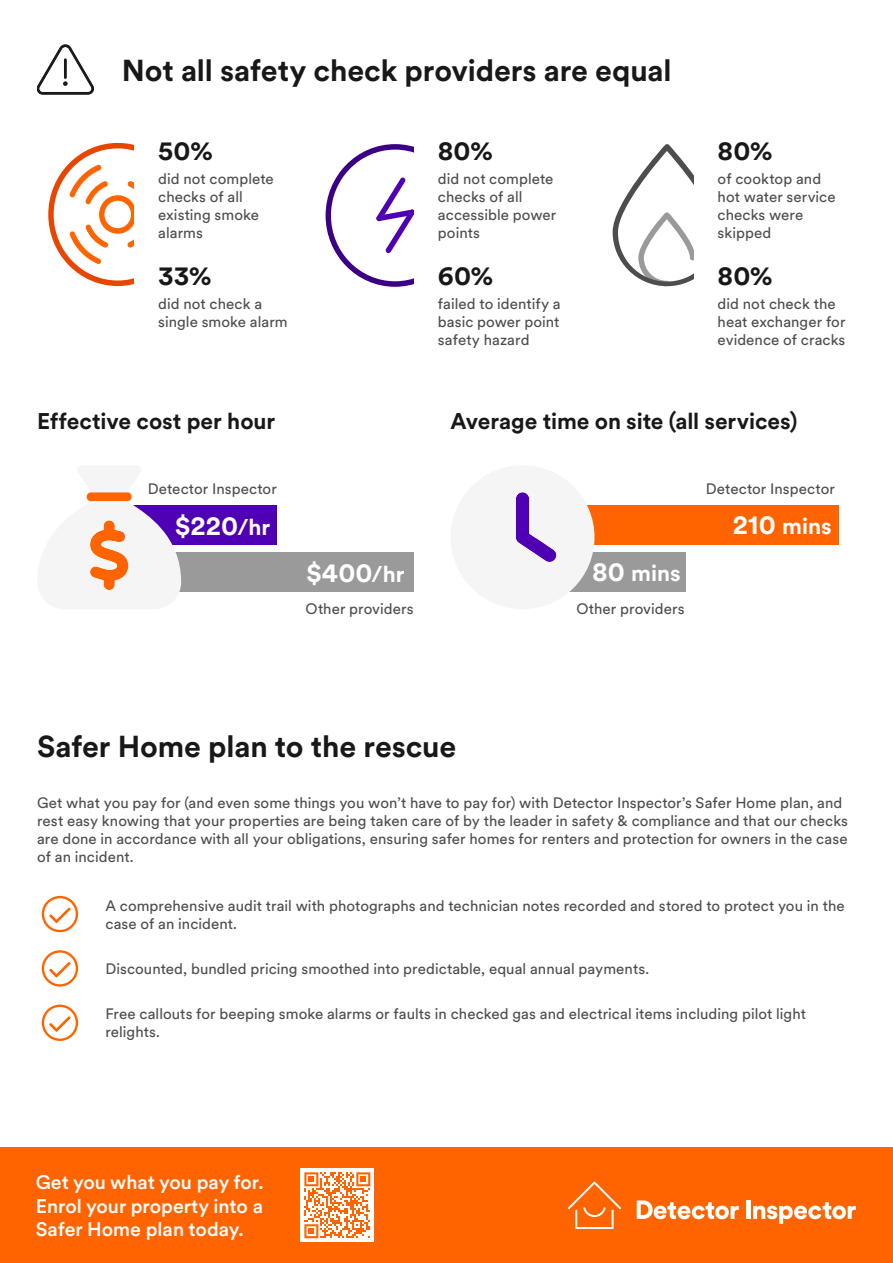
<style>
.page{position:relative;width:893px;height:1263px;background:#fff}
.page>*{position:absolute;margin:0;border:0;box-sizing:border-box;transform-origin:0 0}
.t1{font:700 30px "Circular XX";letter-spacing:-.005em;color:#181818}
.t2{font:700 27px "Circular XX";color:#181818}
.t3{font:700 27px "Circular XX";letter-spacing:.005em;color:#fff}
.t4{font:700 22.5px "Circular XX";letter-spacing:-.005em;color:#181818}
.t5{font:700 22.5px "Circular XX";letter-spacing:-.005em;color:#fff}
.t6{font:500 19.5px/23.4px "Circular XX";color:#fff;text-align:justify}
.t7{font:15px/18px "Circular XX";letter-spacing:.005em;color:#4d4d4d}
.s1{font-size:22.5px}
.s2{font-size:27px}
</style>
<div class="page">
<div style="left:122px;top:505px;width:155px;height:40px;background:#5000b4"></div>
<div style="left:122px;top:553px;width:292px;height:39px;background:#9a9a9a"></div>
<div style="left:0;top:1147px;width:893px;height:116px;background:#ff6400"></div>
<div style="left:300px;top:1168px;width:74px;height:74px;background:#fff"></div>
<svg style="left:304px;top:1172px;width:66px;height:66px"></svg>
<div style="left:535px;top:552px;width:151px;height:39px;background:#9a9a9a"></div>
<div style="left:536px;top:506px;width:302px;height:39px;background:#ff6400"></div>
<svg style="left:86px;top:492px;width:95px;height:100px"></svg>
<svg style="left:515px;top:492px;width:79px;height:100px"></svg>
<svg style="left:42px;top:1004px;width:36px;height:37px"></svg>
<svg style="left:42px;top:950px;width:36px;height:36px"></svg>
<svg style="left:42px;top:896px;width:36px;height:36px"></svg>
<svg style="left:48px;top:143px;width:86px;height:143px"></svg>
<svg style="left:326px;top:144px;width:88px;height:143px"></svg>
<svg style="left:613px;top:144px;width:80px;height:142px"></svg>
<svg style="left:637px;top:1200px;width:102px;height:19px"></svg>
<hr style="left:746px;top:1200px;width:4px;height:19px;background:#fff">
<svg style="left:753px;top:1202px;width:103px;height:22px"></svg>
<svg style="left:568px;top:1181px;width:53px;height:48px"></svg>
<svg style="left:37px;top:45px;width:57px;height:49px"></svg>
<h1 class="t1" style="left:122px;top:56px;width:551px">Not all safety check providers are equal</h1>
<h2 class="t2" style="left:158px;top:138px;width:56px">50%</h2>
<h2 class="t2" style="left:438px;top:138px;width:56px">80%</h2>
<h2 class="t2" style="left:718px;top:138px;width:56px">80%</h2>
<p class="t7" style="left:158px;top:171px;width:117px">did not complete checks of all existing smoke alarms</p>
<p class="t7" style="left:438px;top:171px;width:120px">did not complete checks of all accessible power points</p>
<p class="t7" style="left:718px;top:171px;width:120px">of cooktop and hot water service checks were skipped</p>
<h2 class="t2" style="left:158px;top:263px;width:55px">33%</h2>
<h2 class="t2" style="left:438px;top:263px;width:57px">60%</h2>
<h2 class="t2" style="left:718px;top:263px;width:56px">80%</h2>
<p class="t7" style="left:158px;top:296px;width:131px">did not check a single smoke alarm</p>
<p class="t7" style="left:438px;top:296px;width:124px;text-align:justify">failed to identify a basic power point safety hazard</p>
<p class="t7" style="left:718px;top:296px;width:129px">did not check the heat exchanger for evidence of cracks</p>
<h3 class="t4" style="left:37px;top:411px;width:240px">Effective cost per hour</h3>
<h3 class="t4" style="left:450px;top:411px;width:348px">Average time on site (all services)</h3>
<p class="t7" style="left:148px;top:481px;width:131px">Detector Inspector</p>
<h2 class="t3" style="left:175px;top:513px;width:96px">$220<span class="s1">/hr</span></h2>
<h2 class="t3" style="left:306px;top:560px;width:99px">$400<span class="s1">/hr</span></h2>
<p class="t7" style="left:306px;top:601px;width:110px">Other providers</p>
<h1 class="t1" style="left:37px;top:733px;width:421px">Safer Home plan to the rescue</h1>
<h3 class="t5" style="left:592px;top:562px;width:90px"><span class="s2">80</span> mins</h3>
<p class="t7" style="left:576px;top:601px;width:110px">Other providers</p>
<p class="t7" style="left:706px;top:481px;width:131px">Detector Inspector</p>
<h3 class="t5" style="left:733px;top:516px;width:100px"><span class="s2">210</span> mins</h3>
<p class="t7" style="left:37px;top:795px;width:812px">Get what you pay for (and even some things you won’t have to pay for) with Detector Inspector’s Safer Home plan, and rest easy knowing that your properties are being taken care of by the leader in safety &amp; compliance and that our checks are done in accordance with all your obligations, ensuring safer homes for renters and protection for owners in the case of an incident.</p>
<p class="t7" style="left:105px;top:897px;width:741px">A comprehensive audit trail with photographs and technician notes recorded and stored to protect you in the case of an incident.</p>
<p class="t7" style="left:105px;top:961px;width:545px">Discounted, bundled pricing smoothed into predictable, equal annual payments.</p>
<p class="t7" style="left:105px;top:1006px;width:702px">Free callouts for beeping smoke alarms or faults in checked gas and electrical items including pilot light relights.</p>
<h3 class="t6" style="left:36px;top:1172px;width:229px">Get you what you pay for.<br>Enrol your property into a Safer Home plan today.</h3>
</div>
